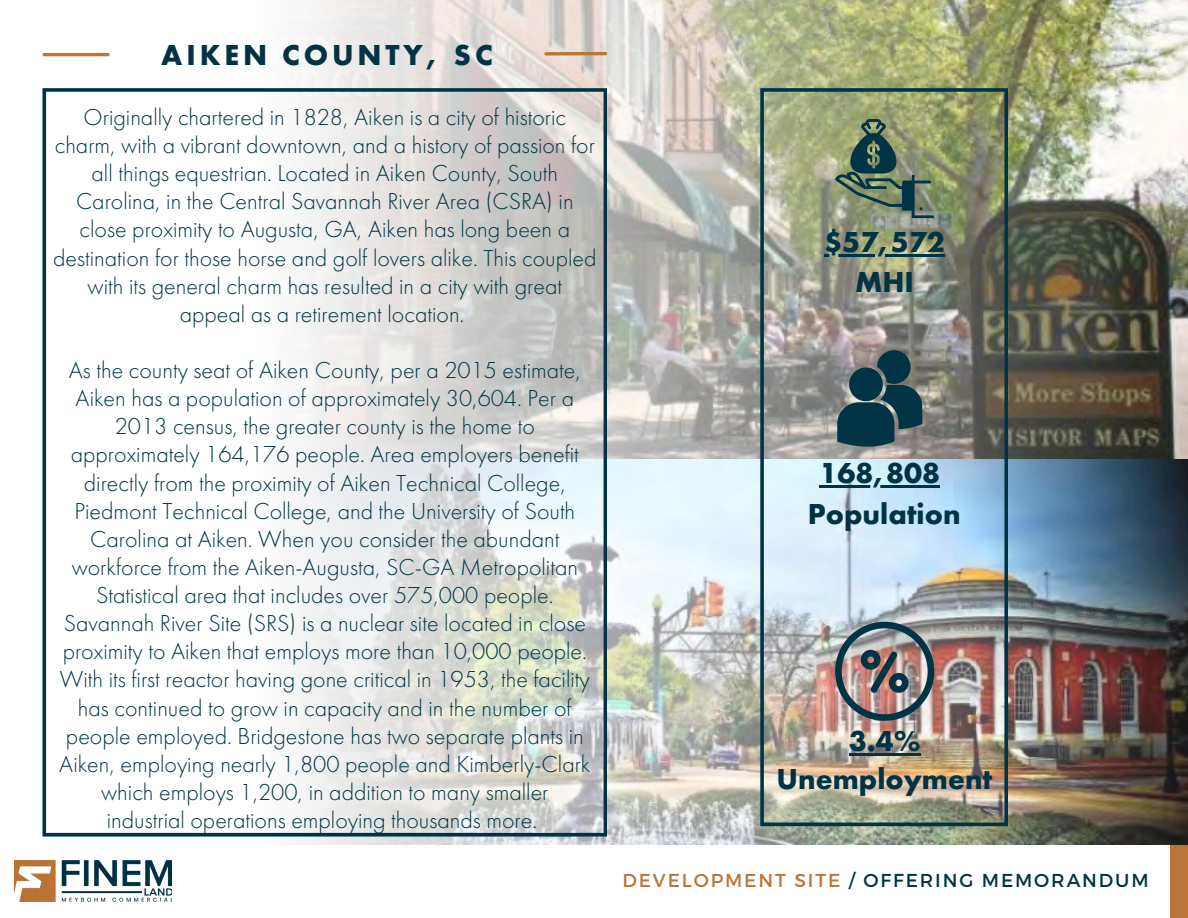
<style>
.page{position:relative;width:1188px;height:918px;background:#fff}
.page>*{position:absolute;margin:0;border:0;box-sizing:border-box;transform-origin:0 0}
.t1{font:700 30px "Futura PT";color:#034}
.t2{font:700 30px "Futura PT";letter-spacing:.13em;color:#034}
.t3{font:300 24px/28px "Futura PT";color:#034;text-align:center}
.t4{font:18.6px "Montserrat";letter-spacing:.1em;color:#034}
.s1{color:#ba7539}
</style>
<div class="page">
<img style="left:299px;top:0;width:889px;height:845px">
<hr style="left:44px;top:53px;width:64px;height:3px;background:#ba7539">
<svg style="left:546px;top:52px;width:60px;height:4px"></svg>
<svg style="left:42px;top:88px;width:565px;height:749px"></svg>
<img style="left:760px;top:88px;width:248px;height:738px">
<svg style="left:835px;top:119px;width:99px;height:99px;background:#6f8269"></svg>
<hr style="left:824px;top:254px;width:121px;height:3px;background:#034">
<hr style="left:820px;top:485px;width:120px;height:3px;background:#034">
<svg style="left:837px;top:350px;width:85px;height:97px;background:#36555e"></svg>
<img style="left:835px;top:622px;width:99px;height:99px">
<hr style="left:849px;top:753px;width:72px;height:3px;background:#034">
<div style="left:1170px;top:845px;width:18px;height:73px;background:#ba7539"></div>
<img style="left:14px;top:861px;width:158px;height:41px">
<p class="t2" style="left:161px;top:35px;width:333px">AIKEN COUNTY, SC</p>
<p class="t3" style="left:53px;top:103px;width:545px">Originally chartered in 1828, Aiken is a city of historic charm, with a vibrant downtown, and a history of passion for all things equestrian. Located in Aiken County, South Carolina, in the Central Savannah River Area (CSRA) in close proximity to Augusta, GA, Aiken has long been a destination for those horse and golf lovers alike. This coupled with its general charm has resulted in a city with great appeal as a retirement location.</p>
<p class="t3" style="left:59px;top:356px;width:533px">As the county seat of Aiken County, per a 2015 estimate, Aiken has a population of approximately 30,604. Per a 2013 census, the greater county is the home to approximately 164,176 people. Area employers benefit directly from the proximity of Aiken Technical College, Piedmont Technical College, and the University of South Carolina at Aiken. When you consider the abundant workforce from the Aiken-Augusta, SC-GA Metropolitan Statistical area that includes over 575,000 people.<br>Savannah River Site (SRS) is a nuclear site located in close proximity to Aiken that employs more than 10,000 people.<br>With its first reactor having gone critical in 1953, the facility has continued to grow in capacity and in the number of people employed. Bridgestone has two separate plants in Aiken, employing nearly 1,800 people and Kimberly-Clark which employs 1,200, in addition to many smaller industrial operations employing thousands more.</p>
<h2 class="t1" style="left:824px;top:223px;width:122px">$57,572</h2>
<p class="t1" style="left:855px;top:263px;width:60px">MHI</p>
<p class="t1" style="left:820px;top:454px;width:122px">168,808</p>
<h1 class="t1" style="left:808px;top:494px;width:154px">Population</h1>
<h2 class="t1" style="left:849px;top:722px;width:73px">3.4%</h2>
<h2 class="t1" style="left:777px;top:759px;width:217px">Unemployment</h2>
<p class="t4" style="left:623px;top:868px;width:528px"><span class="s1">DEVELOPMENT SITE</span> / OFFERING MEMORANDUM</p>
</div>
